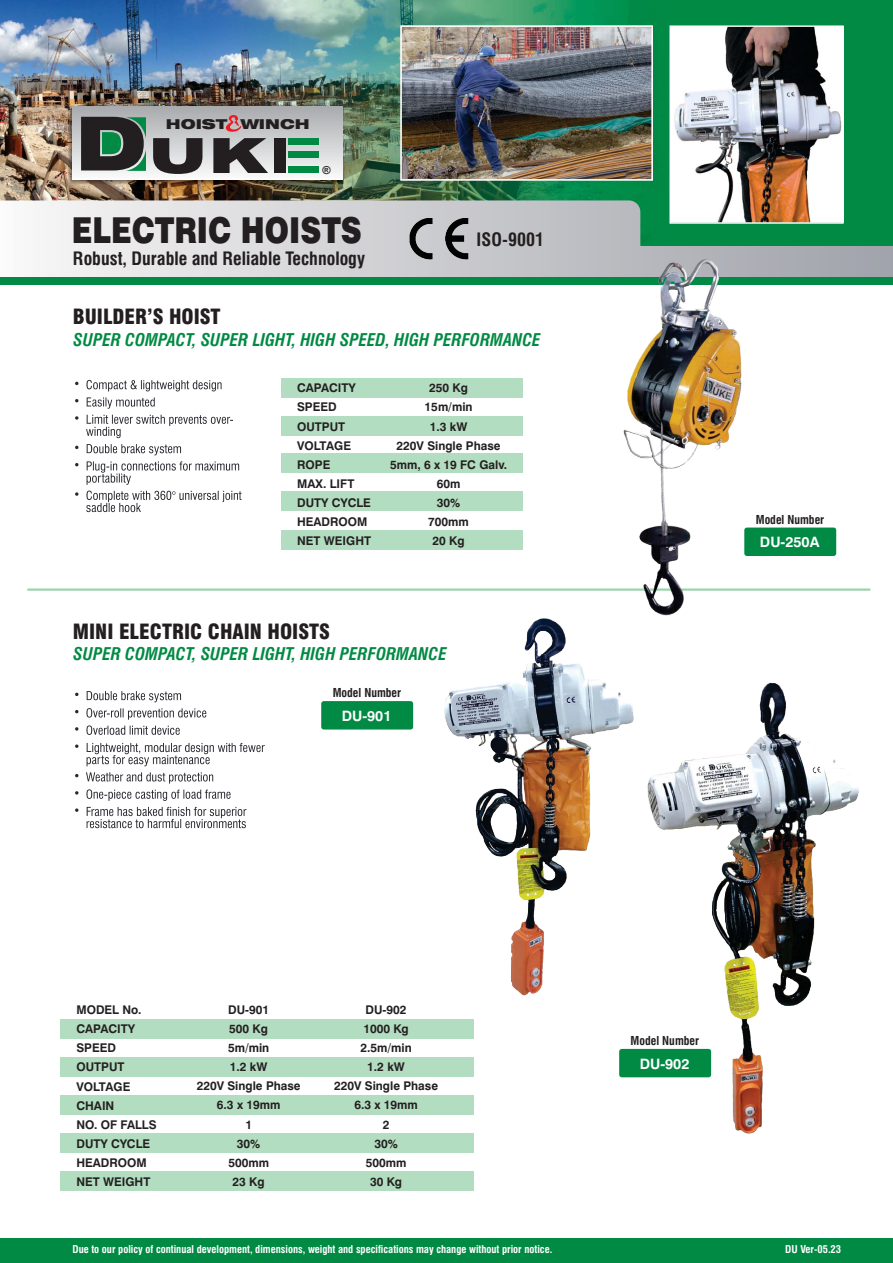
<style>
.page{position:relative;width:893px;height:1263px;background:#fff}
.page>*{position:absolute;margin:0;border:0;box-sizing:border-box;transform-origin:0 0}
.t1{font:900 expanded 48.3px "Swiss 721 BT";color:#231f20;scale:1.2 1}
.t2{font:900 35.7px "Swiss 721 BT";color:#231f20;scale:.82 1}
.t3{font:900 condensed 20.55px "Swiss 721 BT";color:#231f20}
.t4{font:700 condensed 18px "Swiss 721 BT";color:#231f20}
.t5{font:italic 700 condensed 17.1px "Swiss 721 BT";color:#008a43}
.t6{font:700 14.25px "Swiss 721 BT";color:#fff}
.t7{font:900 expanded 13.5px "Swiss 721 BT";color:#231f20;scale:1.06 1}
.t8{font:700 12px/19.2px "Swiss 721 BT";color:#231f20;text-align:center}
.t9{font:700 condensed 12px "Swiss 721 BT";color:#231f20}
.t10{font:700 11.1px "Arial";color:#231f20}
.t11{font:700 condensed 10.5px "Swiss 721 BT";color:#fff}
.s1{font-size:74.25px}
</style>
<div class="page">
<div style="left:282px;top:531px;width:241px;height:19px;background:#b3ddc0"></div>
<hr style="left:27px;top:588px;width:843px;height:3px;background:#9bd3ae">
<div style="left:282px;top:492px;width:241px;height:19px;background:#b3ddc0"></div>
<img style="left:0;top:0;width:893px;height:200px">
<svg style="left:0;top:200px;width:893px;height:77px;background:#b8c9c3"></svg>
<svg style="left:75px;top:380px;width:167px;height:132px"></svg>
<div style="left:0;top:1238px;width:893px;height:25px;background:#008a43"></div>
<div style="left:0;top:277px;width:893px;height:8px;background:#008a43"></div>
<img style="left:69px;top:106px;width:274px;height:78px">
<div style="left:73px;top:105px;width:270px;height:74px;background:linear-gradient(to bottom,#a6a9ac,#f7f8f8)"></div>
<div style="left:274px;top:138px;width:12px;height:35px;background:#231f20"></div>
<div style="left:288px;top:138px;width:31px;height:6px;background:#008a43"></div>
<div style="left:288px;top:151px;width:31px;height:6px;background:#008a43"></div>
<div style="left:288px;top:167px;width:31px;height:6px;background:#008a43"></div>
<svg style="left:102px;top:117px;width:44px;height:54px;background:#9ac0ae"></svg>
<svg style="left:226px;top:115px;width:15px;height:17px"></svg>
<div style="left:282px;top:416px;width:241px;height:19px;background:#b3ddc0"></div>
<div style="left:282px;top:454px;width:241px;height:19px;background:#b3ddc0"></div>
<div style="left:282px;top:378px;width:241px;height:19px;background:#b3ddc0"></div>
<div style="left:61px;top:1172px;width:413px;height:19px;background:#b3ddc0"></div>
<div style="left:61px;top:1133px;width:413px;height:19px;background:#b3ddc0"></div>
<svg style="left:75px;top:691px;width:190px;height:137px"></svg>
<div style="left:61px;top:1057px;width:413px;height:19px;background:#b3ddc0"></div>
<div style="left:61px;top:1095px;width:413px;height:19px;background:#b3ddc0"></div>
<div style="left:61px;top:1019px;width:413px;height:19px;background:#b3ddc0"></div>
<div style="left:744px;top:527px;width:92px;height:29px;background:#008a43;border-radius:3px"></div>
<div style="left:321px;top:701px;width:92px;height:28px;background:#008a43;border-radius:3px"></div>
<div style="left:619px;top:1049px;width:92px;height:28px;background:#008a43;border-radius:3px"></div>
<img style="left:410px;top:218px;width:58px;height:42px">
<img style="left:671px;top:28px;width:171px;height:194px">
<div style="left:669px;top:26px;width:175px;height:198px;border:1px solid #fff"></div>
<img style="left:403px;top:28px;width:247px;height:150px">
<div style="left:400px;top:25px;width:253px;height:156px;border:2px solid #fff"></div>
<img style="left:624px;top:259px;width:118px;height:356px">
<img style="left:647px;top:682px;width:211px;height:451px">
<img style="left:445px;top:618px;width:189px;height:378px">
<h1 class="t1" style="left:76px;top:128px;width:160px"><span class="s1">D</span>UK</h1>
<p class="t7" style="left:166px;top:117px;width:137px">HOIST WINCH</p>
<p class="t10" style="left:322px;top:164px;width:10px">®</p>
<h2 class="t2" style="left:72px;top:218px;width:355px">ELECTRIC HOISTS</h2>
<h3 class="t4" style="left:73px;top:251px;width:294px">Robust, Durable and Reliable Technology</h3>
<h3 class="t4" style="left:477px;top:232px;width:69px">ISO-9001</h3>
<h3 class="t3" style="left:73px;top:305px;width:149px">BUILDER’S HOIST</h3>
<h3 class="t5" style="left:73px;top:333px;width:469px">SUPER COMPACT, SUPER LIGHT, HIGH SPEED, HIGH PERFORMANCE</h3>
<p class="t8" style="left:297px;top:379px;width:75px;text-align:left">CAPACITY<br>SPEED<br>OUTPUT<br>VOLTAGE<br>ROPE<br>MAX. LIFT<br>DUTY CYCLE<br>HEADROOM<br>NET WEIGHT</p>
<p class="t8" style="left:390px;top:379px;width:119px">250 Kg<br>15m/min<br>1.3 kW<br>220V Single Phase<br>5mm, 6 x 19 FC Galv.<br>60m<br>30%<br>700mm<br>20 Kg</p>
<h3 class="t3" style="left:73px;top:619px;width:259px">MINI ELECTRIC CHAIN HOISTS</h3>
<h3 class="t5" style="left:73px;top:647px;width:375px">SUPER COMPACT, SUPER LIGHT, HIGH PERFORMANCE</h3>
<p class="t9" style="left:333px;top:688px;width:70px">Model Number</p>
<p class="t6" style="left:342px;top:708px;width:51px">DU-901</p>
<p class="t9" style="left:756px;top:514px;width:70px">Model Number</p>
<p class="t6" style="left:760px;top:534px;width:61px">DU-250A</p>
<p class="t8" style="left:76px;top:1000px;width:82px;text-align:left">MODEL No.<br>CAPACITY<br>SPEED<br>OUTPUT<br>VOLTAGE<br>CHAIN<br>NO. OF FALLS<br>DUTY CYCLE<br>HEADROOM<br>NET WEIGHT</p>
<p class="t8" style="left:197px;top:1000px;width:105px">DU-901<br>500 Kg<br>5m/min<br>1.2 kW<br>220V Single Phase<br>6.3 x 19mm<br>1<br>30%<br>500mm<br>23 Kg</p>
<p class="t8" style="left:334px;top:1000px;width:105px">DU-902<br>1000 Kg<br>2.5m/min<br>1.2 kW<br>220V Single Phase<br>6.3 x 19mm<br>2<br>30%<br>500mm<br>30 Kg</p>
<p class="t11" style="left:73px;top:1245px;width:481px">Due to our policy of continual development, dimensions, weight and specifications may change without prior notice.</p>
<p class="t9" style="left:631px;top:1036px;width:70px">Model Number</p>
<p class="t6" style="left:640px;top:1055px;width:51px">DU-902</p>
<p class="t11" style="left:785px;top:1245px;width:57px">DU Ver-05.23</p>
</div>
